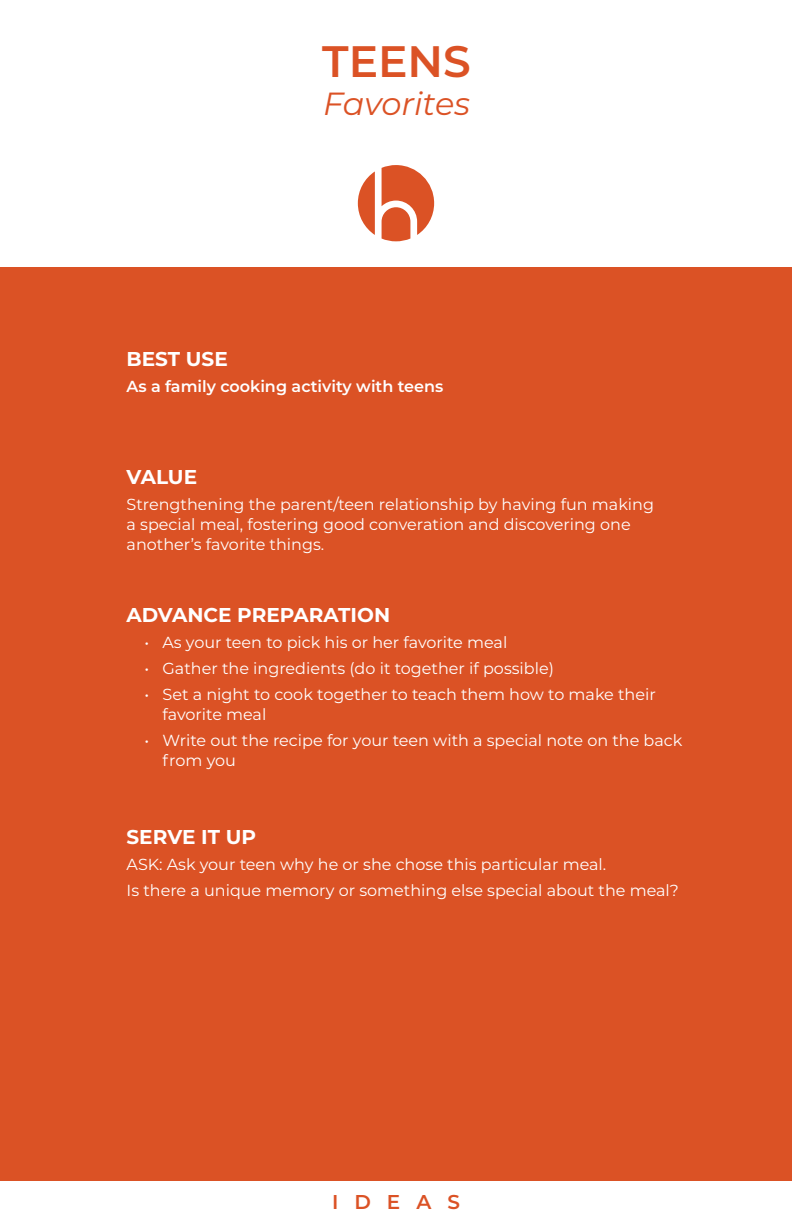
<style>
.page{position:relative;width:792px;height:1224px;background:#fff}
.page>*{position:absolute;margin:0;border:0;box-sizing:border-box;transform-origin:0 0}
.t1{font:600 44px "Montserrat";color:#db5225}
.t2{font:italic 32px "Montserrat";letter-spacing:-.005em;color:#db5225}
.t3{font:700 20px "Montserrat";color:#fff}
.t4{font:600 20px "Montserrat";letter-spacing:.8em;color:#db5225}
.t5{font:16px/20px "Montserrat";color:#fff}
.t6{font:600 16px "Montserrat";color:#fff}
</style>
<div class="page">
<div style="left:0;top:268px;width:792px;height:956px;background:#db5225"></div>
<svg style="left:358px;top:171px;width:17px;height:64px"></svg>
<svg style="left:382px;top:165px;width:52px;height:76px"></svg>
<div style="left:0;top:1181px;width:792px;height:43px;background:#fff"></div>
<p class="t1" style="left:322px;top:30px;width:150px">TEENS</p>
<p class="t2" style="left:323px;top:82px;width:148px">Favorites</p>
<p class="t3" style="left:127px;top:345px;width:103px">BEST USE</p>
<p class="t6" style="left:127px;top:375px;width:318px">As a family cooking activity with teens</p>
<p class="t3" style="left:127px;top:463px;width:72px">VALUE</p>
<p class="t5" style="left:127px;top:494px;width:529px">Strengthening the parent/teen relationship by having fun making a special meal, fostering good converation and discovering one another’s favorite things.</p>
<p class="t3" style="left:127px;top:601px;width:265px">ADVANCE PREPARATION</p>
<p class="t5" style="left:145px;top:632px;width:364px">• As your teen to pick his or her favorite meal</p>
<p class="t5" style="left:145px;top:658px;width:411px">• Gather the ingredients (do it together if possible)</p>
<p class="t5" style="left:163px;top:684px;width:495px;text-indent:-18px">• Set a night to cook together to teach them how to make their favorite meal</p>
<p class="t5" style="left:163px;top:730px;width:521px;text-indent:-18px">• Write out the recipe for your teen with a special note on the back from you</p>
<p class="t3" style="left:127px;top:823px;width:131px">SERVE IT UP</p>
<p class="t5" style="left:127px;top:854px;width:481px">ASK: Ask your teen why he or she chose this particular meal.</p>
<p class="t5" style="left:127px;top:880px;width:554px">Is there a unique memory or something else special about the meal?</p>
<p class="t4" style="left:332px;top:1187px;width:129px">IDEAS</p>
</div>
